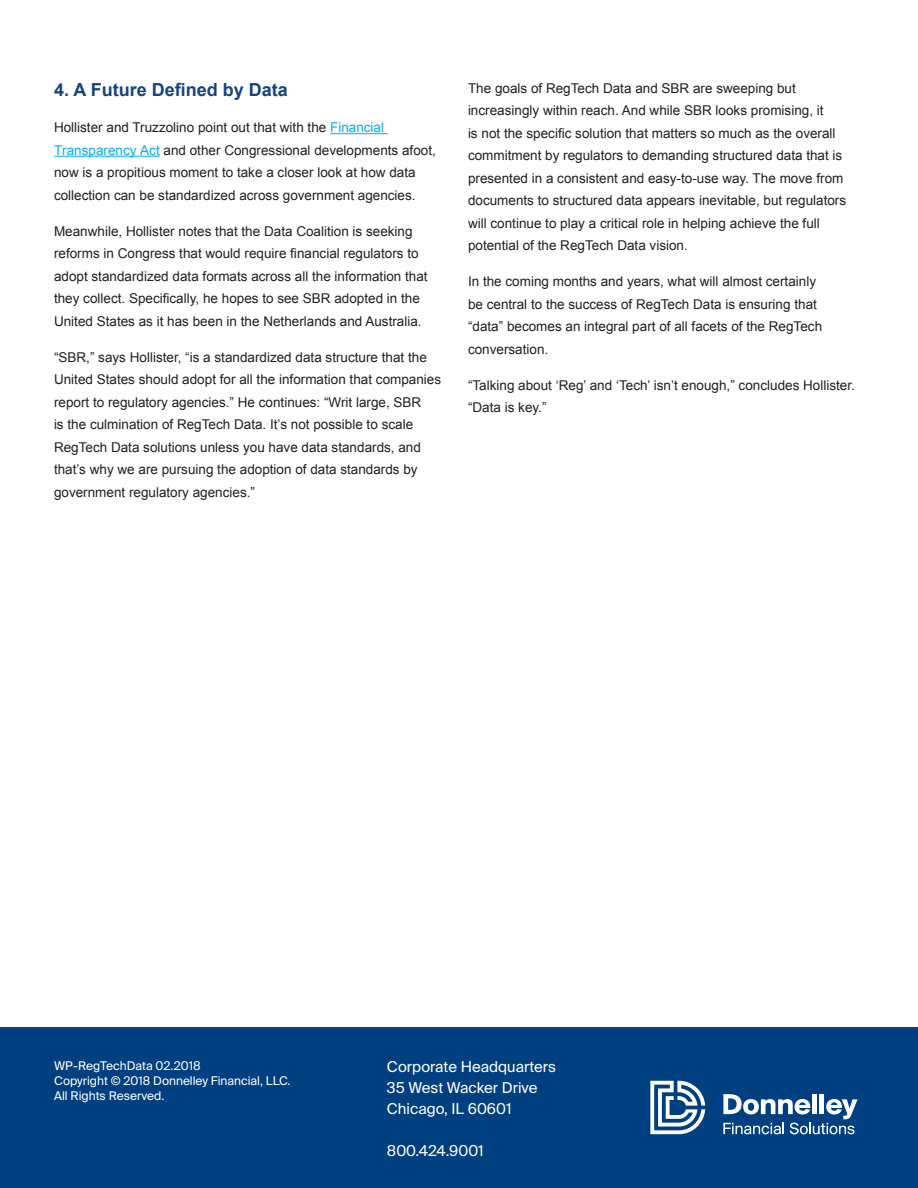
<style>
.page{position:relative;width:918px;height:1188px;background:#fff}
.page>*{position:absolute;margin:0;border:0;box-sizing:border-box;transform-origin:0 0}
.Heading{font:700 18px "Arial";color:#17437f}
.t1{font:15px/21px "Suisse Intl";color:#fff}
.Body{font:13.5px/22.5px "Arial";color:#231f20}
.t2{font:12px "Suisse Intl";color:#fff}
.s1{color:#00aeef}
</style>
<div class="page">
<hr style="left:330px;top:133px;width:58px;height:1px;background:#00aeef">
<hr style="left:54px;top:156px;width:106px;height:1px;background:#00aeef">
<div style="left:0;top:1027px;width:918px;height:161px;background:#004081"></div>
<svg style="left:650px;top:1081px;width:55px;height:53px"></svg>
<svg style="left:723px;top:1094px;width:135px;height:40px"></svg>
<p class="Heading" style="left:54px;top:78px;width:235px">4. A Future Defined by Data</p>
<p class="Body" style="left:54px;top:116px;width:383px">Hollister and Truzzolino point out that with the <span class="s1">Financial Transparency Act</span> and other Congressional developments afoot, now is a propitious moment to take a closer look at how data collection can be standardized across government agencies.</p>
<p class="Body" style="left:54px;top:220px;width:375px">Meanwhile, Hollister notes that the Data Coalition is seeking reforms in Congress that would require financial regulators to adopt standardized data formats across all the information that they collect. Specifically, he hopes to see SBR adopted in the United States as it has been in the Netherlands and Australia.</p>
<p class="Body" style="left:54px;top:346px;width:389px">“SBR,” says Hollister, “is a standardized data structure that the United States should adopt for all the information that companies report to regulatory agencies.” He continues: “Writ large, SBR<br>is the culmination of RegTech Data. It’s not possible to scale RegTech Data solutions unless you have data standards, and that’s why we are pursuing the adoption of data standards by government regulatory agencies.”</p>
<p class="Body" style="left:468px;top:77px;width:380px">The goals of RegTech Data and SBR are sweeping but increasingly within reach. And while SBR looks promising, it<br>is not the specific solution that matters so much as the overall commitment by regulators to demanding structured data that is presented in a consistent and easy-to-use way. The move from documents to structured data appears inevitable, but regulators will continue to play a critical role in helping achieve the full potential of the RegTech Data vision.</p>
<p class="Body" style="left:468px;top:271px;width:356px">In the coming months and years, what will almost certainly be central to the success of RegTech Data is ensuring that “data” becomes an integral part of all facets of the RegTech conversation.</p>
<p class="Body" style="left:468px;top:374px;width:388px">“Talking about ‘Reg’ and ‘Tech’ isn’t enough,” concludes Hollister. “Data is key.”</p>
<p class="t2" style="left:54px;top:1059px;width:148px">WP-RegTechData 02.2018</p>
<p class="t2" style="left:54px;top:1074px;width:238px">Copyright © 2018 Donnelley Financial, LLC.</p>
<p class="t2" style="left:54px;top:1089px;width:112px">All Rights Reserved.</p>
<p class="t1" style="left:108px;top:1066px;width:152px">35 West Wacker Drive</p>
<p class="t1" style="left:387px;top:1056px;width:171px">Corporate Headquarters<br>35 West Wacker Drive</p>
<p class="t1" style="left:387px;top:1098px;width:126px">Chicago, IL 60601</p>
<p class="t1" style="left:387px;top:1140px;width:98px">800.424.9001</p>
</div>
